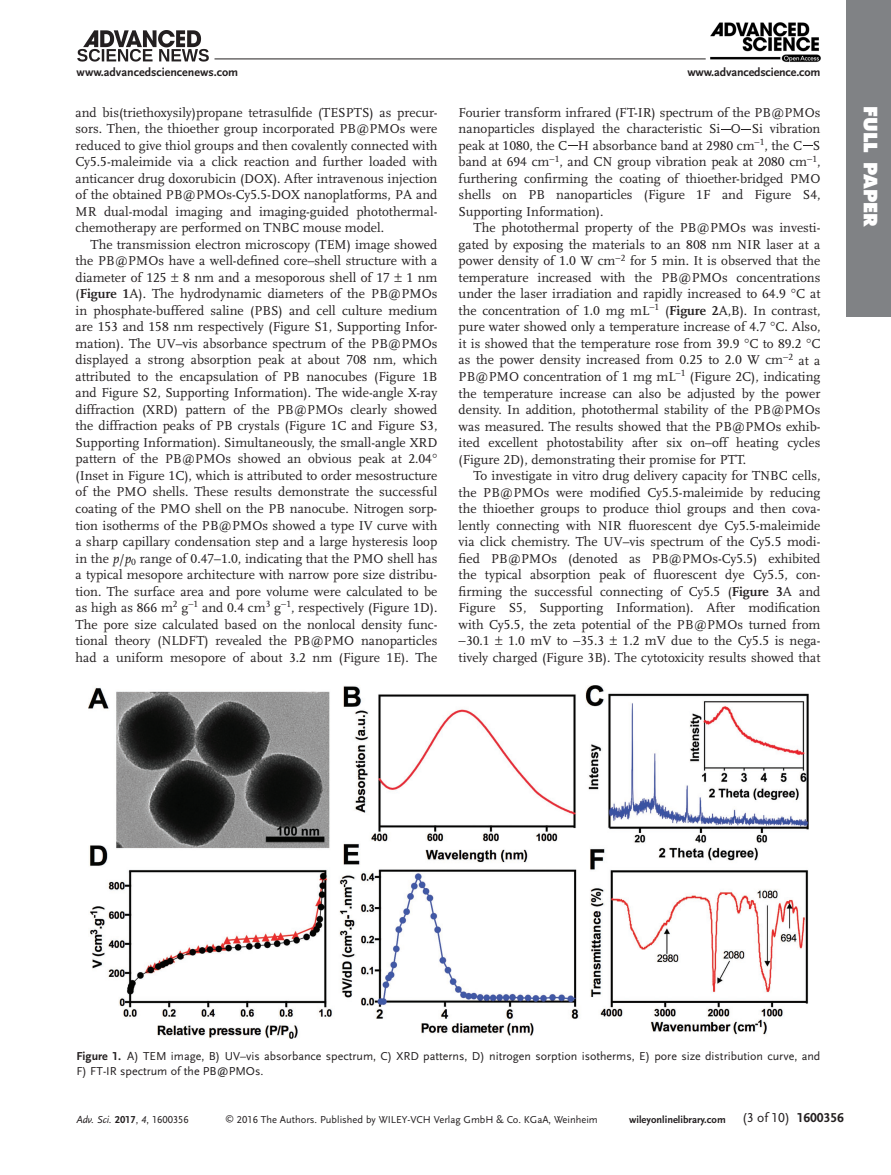
<style>
.page{position:relative;width:891px;height:1175px;background:#fff}
.page>*{position:absolute;margin:0;border:0;box-sizing:border-box;transform-origin:0 0}
.t1{font:800 18px "Futura";letter-spacing:.005em;color:#fff}
.t2{font:13.5px/16.5px "Scala LF";color:#231f20;text-align:justify}
.t3{font:12px/14.2px "Scala Sans LF";color:#231f20}
.t4{font:700 12px "Scala Sans LF";color:#231f20}
.t5{font:10.5px "Scala Sans LF";color:#231f20}
.t6{font:700 10.5px "Scala Sans LF";color:#231f20}
.t7{font:italic 10.5px "Scala Sans LF";color:#231f20}
.s1{font-weight:700}
.s2{font-style:italic}
.s3{font-weight:700;font-style:normal}
.s4{font-style:normal}
.s5{font-size:9px}
.s6{font-weight:400;font-size:13.5px}
.s7{font-size:13.5px}
</style>
<div class="page">
<div style="left:846px;top:0;width:45px;height:317px;background:#808285"></div>
<img style="left:710px;top:22px;width:111px;height:40px">
<hr style="left:215px;top:59px;width:491px;height:1px;background:#231f20">
<img style="left:77px;top:30px;width:132px;height:31px">
<img style="left:88px;top:686px;width:720px;height:352px">
<p class="t4" style="left:77px;top:65px;width:163px">www.advancedsciencenews.com</p>
<p class="t4" style="left:687px;top:65px;width:135px">www.advancedscience.com</p>
<p class="t2" style="left:76px;top:104px;width:363px">and bis(triethoxysily)propane tetrasulfide (TESPTS) as precur&shy;sors. Then, the thioether group incorporated PB@PMOs were reduced to give thiol groups and then covalently connected with Cy5.5-maleimide via a click reaction and further loaded with anticancer drug doxorubicin (DOX). After intravenous injection of the obtained PB@PMOs-Cy5.5-DOX nanoplatforms, PA and MR dual-modal imaging and imaging-guided photothermal&shy;chemotherapy are performed on TNBC mouse model.</p>
<p class="t2" style="left:76px;top:236px;width:363px;text-align:left;text-indent:15px">The transmission electron microscopy (TEM) image showed the PB@PMOs have a well-defined core–shell structure with a diameter of 125 8 nm and a mesoporous shell of 17 1 nm (<span class="s1">Figure 1</span>A). The hydrodynamic diameters of the PB@PMOs in phosphate-buffered saline (PBS) and cell culture medium are 153 and 158 nm respectively (Figure S1, Supporting Infor&shy;mation). The UV–vis absorbance spectrum of the PB@PMOs displayed a strong absorption peak at about 708 nm, which attributed to the encapsulation of PB nanocubes (Figure 1B and Figure S2, Supporting Information). The wide-angle X-ray diffraction (XRD) pattern of the PB@PMOs clearly showed the diffraction peaks of PB crystals (Figure 1C and Figure S3, Supporting Information). Simultaneously, the small-angle XRD pattern of the PB@PMOs showed an obvious peak at 2.04 (Inset in Figure 1C), which is attributed to order mesostructure of the PMO shells. These results demonstrate the successful coating of the PMO shell on the PB nanocube. Nitrogen sorp&shy;tion isotherms of the PB@PMOs showed a type IV curve with a sharp capillary condensation step and a large hysteresis loop in the <span class="s2">p</span>/<span class="s2">p</span><sub>0</sub> range of 0.47–1.0, indicating that the PMO shell has a typical mesopore architecture with narrow pore size distribu&shy;tion. The surface area and pore volume were calculated to be as high as 866 m<sup>2</sup> g−<sup>1</sup> and 0.4 cm<sup>3</sup> g−<sup>1</sup>, respectively (Figure 1D).<br>The pore size calculated based on the nonlocal density func&shy;tional theory (NLDFT) revealed the PB@PMO nanoparticles had a uniform mesopore of about 3.2 nm (Figure 1E). The</p>
<p class="t2" style="left:459px;top:104px;width:363px">Fourier transform infrared (FT-IR) spectrum of the PB@PMOs nanoparticles displayed the characteristic Si O Si vibration peak at 1080, the C H absorbance band at 2980 cm−<sup>1</sup>, the C S band at 694 cm−<sup>1</sup>, and CN group vibration peak at 2080 cm−<sup>1</sup>, furthering confirming the coating of thioether-bridged PMO shells on PB nanoparticles (Figure 1F and Figure S4, Supporting Information).</p>
<p class="t2" style="left:459px;top:220px;width:363px;text-indent:15px">The photothermal property of the PB@PMOs was investi&shy;gated by exposing the materials to an 808 nm NIR laser at a power density of 1.0 W cm−<sup>2</sup> for 5 min. It is observed that the temperature increased with the PB@PMOs concentrations under the laser irradiation and rapidly increased to 64.9 C at the concentration of 1.0 mg mL−<sup>1</sup> (<span class="s1">Figure 2</span>A,B). In contrast, pure water showed only a temperature increase of 4.7 C. Also, it is showed that the temperature rose from 39.9 C to 89.2 C as the power density increased from 0.25 to 2.0 W cm−<sup>2</sup> at a PB@PMO concentration of 1 mg mL−<sup>1</sup> (Figure 2C), indicating the temperature increase can also be adjusted by the power density. In addition, photothermal stability of the PB@PMOs was measured. The results showed that the PB@PMOs exhib&shy;ited excellent photostability after six on–off heating cycles (Figure 2D), demonstrating their promise for PTT.</p>
<p class="t2" style="left:459px;top:467px;width:363px;text-indent:15px">To investigate in vitro drug delivery capacity for TNBC cells, the PB@PMOs were modified Cy5.5-maleimide by reducing the thioether groups to produce thiol groups and then cova&shy;lently connecting with NIR fluorescent dye Cy5.5-maleimide via click chemistry. The UV–vis spectrum of the Cy5.5 modi&shy;fied PB@PMOs (denoted as PB@PMOs-Cy5.5) exhibited the typical absorption peak of fluorescent dye Cy5.5, con&shy;firming the successful connecting of Cy5.5 (<span class="s1">Figure 3</span>A and Figure S5, Supporting Information). After modification with Cy5.5, the zeta potential of the PB@PMOs turned from −30.1</p>
<p class="t2" style="left:459px;top:632px;width:363px;text-align:right">1.2 mV due to the Cy5.5 is nega-<br>tively charged (Figure 3B). The cytotoxicity results showed that</p>
<p class="t2" style="left:508px;top:632px;width:98px">1.0 mV to −35.3</p>
<h1 class="t1" style="left:882px;top:106px;width:123px;rotate:90deg">Full paper</h1>
<p class="t3" style="left:76px;top:1049px;width:746px"><span class="s1">Figure 1.</span> A) TEM image, B) UV–vis absorbance spectrum, C) XRD patterns, D) nitrogen sorption isotherms, E) pore size distribution curve, and<br>F) FT-IR spectrum of the PB@PMOs.</p>
<p class="t7" style="left:77px;top:1113px;width:114px">Adv. Sci. <span class="s3">2017</span><span class="s4">,</span> 4<span class="s4">, 1600356</span></p>
<p class="t5" style="left:225px;top:1113px;width:374px"><span class="s5">©</span> 2016 The Authors. Published by WILEY-VCH Verlag GmbH &amp; Co. KGaA, Weinheim</p>
<p class="t6" style="left:629px;top:1113px;width:216px">wileyonlinelibrary.com <span class="s6">(3 of 10)</span> <span class="s7">1600356</span></p>
</div>
